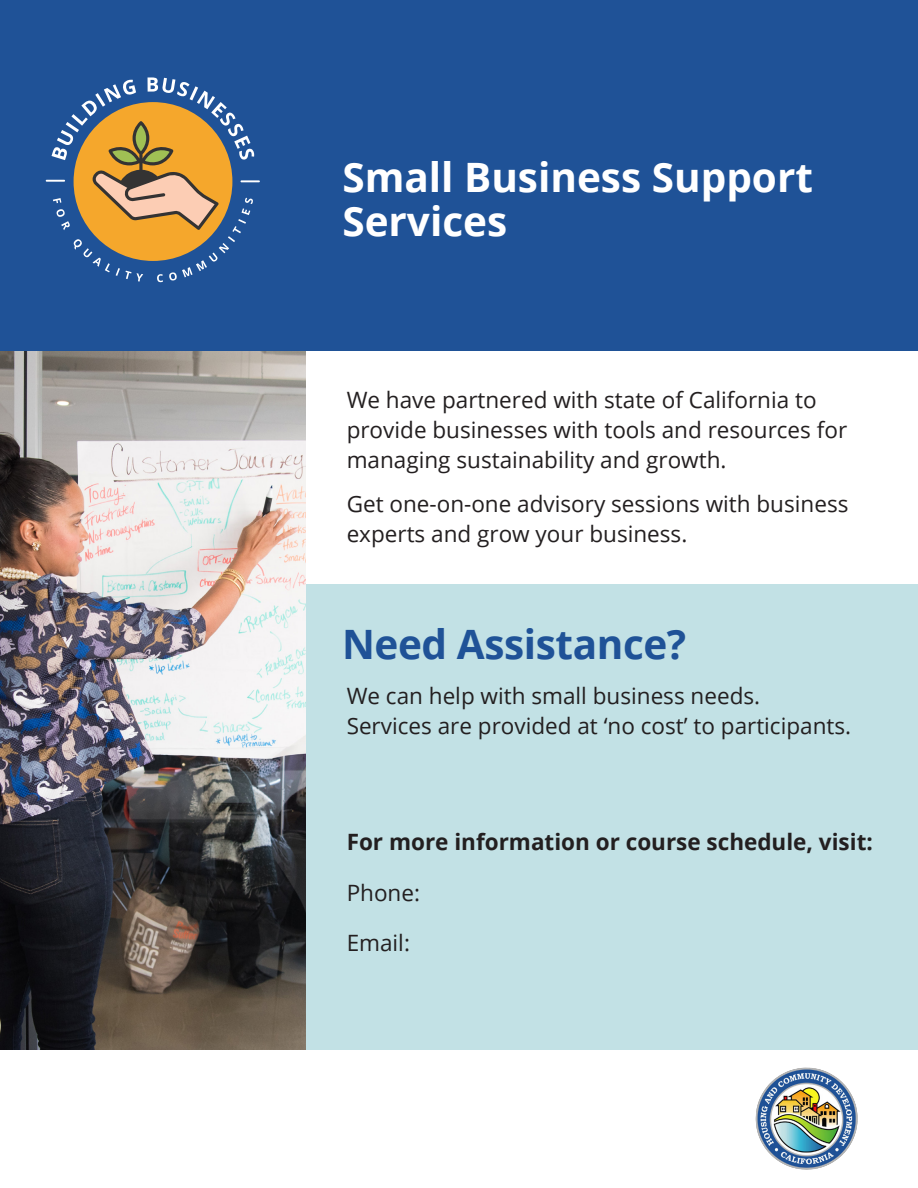
<style>
.page{position:relative;width:918px;height:1188px;background:#fff}
.page>*{position:absolute;margin:0;border:0;box-sizing:border-box;transform-origin:0 0}
.t1{font:700 40.5px/43.2px "Open Sans";color:#fff}
.t2{font:700 40.5px "Open Sans";letter-spacing:-.01em;color:#1f5297}
.t3{font:22.5px/30px "Open Sans";color:#231f20}
.t4{font:700 22.5px "Open Sans";color:#231f20}
</style>
<div class="page">
<div style="left:306px;top:584px;width:612px;height:466px;background:#c2e1e5"></div>
<div style="left:0;top:0;width:918px;height:351px;background:#1f5297"></div>
<svg style="left:46px;top:77px;width:214px;height:205px"></svg>
<img style="left:0;top:351px;width:306px;height:699px">
<img style="left:755px;top:1067px;width:103px;height:103px">
<h1 class="t1" style="left:342px;top:155px;width:472px">Small Business Support<br>Services</h1>
<p class="t3" style="left:347px;top:384px;width:502px">We have partnered with state of California to provide businesses with tools and resources for managing sustainability and growth.</p>
<p class="t3" style="left:347px;top:488px;width:503px">Get one-on-one advisory sessions with business experts and grow your business.</p>
<h1 class="t2" style="left:342px;top:615px;width:346px">Need Assistance?</h1>
<p class="t3" style="left:347px;top:681px;width:506px">We can help with small business needs.<br>Services are provided at ‘no cost’ to participants.</p>
<p class="t4" style="left:347px;top:826px;width:528px">For more information or course schedule, visit:</p>
<p class="t3" style="left:347px;top:877px;width:75px">Phone:</p>
<p class="t3" style="left:347px;top:927px;width:65px">Email:</p>
</div>
